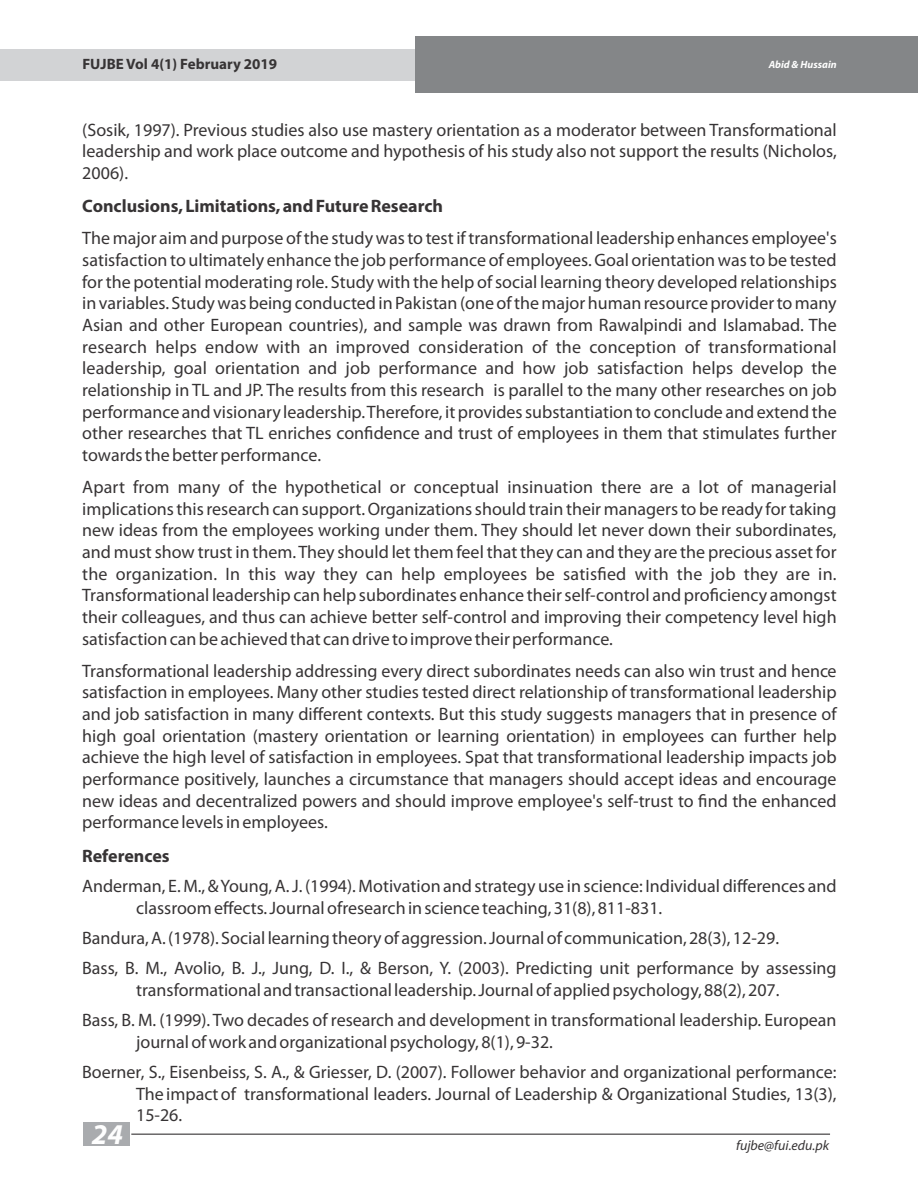
<style>
.page{position:relative;width:918px;height:1188px;background:#fff}
.page>*{position:absolute;margin:0;border:0;box-sizing:border-box;transform-origin:0 0}
.t1{font:italic 700 28.8px "Myriad Pro";color:#fefefe}
.t2{font:18px/21.6px "Myriad Pro";color:#373435;text-align:justify}
.t3{font:700 18px "Myriad Pro";color:#373435}
.t4{font:700 15px "Myriad Pro";color:#373435}
.t5{font:italic 13.95px "Myriad Pro";color:#373435}
.t6{font:italic 700 10.5px "Myriad Pro";color:#fefefe}
</style>
<div class="page">
<div style="left:0;top:49px;width:555px;height:31px;background:#d2d3d5"></div>
<div style="left:416px;top:36px;width:502px;height:57px;background:#848688"></div>
<hr style="left:131px;top:1134px;width:699px;height:1px;background:#373435">
<div style="left:83px;top:1123px;width:47px;height:23px;background:#a9abae"></div>
<p class="t4" style="left:82px;top:58px;width:196px">FUJBE Vol 4(1) February 2019</p>
<p class="t6" style="left:769px;top:60px;width:70px">Abid &amp; Hussain</p>
<p class="t2" style="left:82px;top:120px;width:756px">(Sosik, 1997). Previous studies also use mastery orientation as a moderator between Transformational leadership and work place outcome and hypothesis of his study also not support the results (Nicholos, 2006).</p>
<p class="t3" style="left:82px;top:199px;width:362px">Conclusions, Limitations, and Future Research</p>
<p class="t2" style="left:82px;top:229px;width:756px">The major aim and purpose of the study was to test if transformational leadership enhances employee's satisfaction to ultimately enhance the job performance of employees. Goal orientation was to be tested for the potential moderating role. Study with the help of social learning theory developed relationships in variables. Study was being conducted in Pakistan (one of the major human resource provider to many Asian and other European countries), and sample was drawn from Rawalpindi and Islamabad. The research helps endow with an improved consideration of the conception of transformational leadership, goal orientation and job performance and how job satisfaction helps develop the relationship in TL and JP. The results from this research is parallel to the many other researches on job performance and visionary leadership. Therefore, it provides substantiation to conclude and extend the other researches that TL enriches confidence and trust of employees in them that stimulates further towards the better performance.</p>
<p class="t2" style="left:82px;top:478px;width:756px">Apart from many of the hypothetical or conceptual insinuation there are a lot of managerial implications this research can support. Organizations should train their managers to be ready for taking new ideas from the employees working under them. They should let never down their subordinates, and must show trust in them. They should let them feel that they can and they are the precious asset for the organization. In this way they can help employees be satisfied with the job they are in.<br>Transformational leadership can help subordinates enhance their self-control and proficiency amongst their colleagues, and thus can achieve better self-control and improving their competency level high satisfaction can be achieved that can drive to improve their performance.</p>
<p class="t2" style="left:82px;top:662px;width:756px">Transformational leadership addressing every direct subordinates needs can also win trust and hence satisfaction in employees. Many other studies tested direct relationship of transformational leadership and job satisfaction in many different contexts. But this study suggests managers that in presence of high goal orientation (mastery orientation or learning orientation) in employees can further help achieve the high level of satisfaction in employees. Spat that transformational leadership impacts job performance positively, launches a circumstance that managers should accept ideas and encourage new ideas and decentralized powers and should improve employee's self-trust to find the enhanced performance levels in employees.</p>
<p class="t3" style="left:82px;top:848px;width:89px">References</p>
<p class="t2" style="left:136px;top:877px;width:702px;text-indent:-54px">Anderman, E. M., &amp; Young, A. J. (1994). Motivation and strategy use in science: Individual differences and classroom effects. Journal ofresearch in science teaching, 31(8), 811-831.</p>
<p class="t2" style="left:82px;top:924px;width:756px;line-height:30.3px">Bandura, A. (1978). Social learning theory of aggression. Journal of communication, 28(3), 12-29.<br>Bass, B. M., Avolio, B. J., Jung, D. I., &amp; Berson, Y. (2003). Predicting unit performance by assessing</p>
<p class="t2" style="left:82px;top:976px;width:756px;line-height:30.3px;text-align:center">transformational and transactional leadership. Journal of applied psychology, 88(2), 207.<br>Bass, B. M. (1999). Two decades of research and development in transformational leadership. European</p>
<p class="t2" style="left:82px;top:1028px;width:756px;line-height:30.3px;text-indent:54px">journal of work and organizational psychology, 8(1), 9-32.<br>Boerner, S., Eisenbeiss, S. A., &amp; Griesser, D. (2007). Follower behavior and organizational performance:</p>
<p class="t2" style="left:136px;top:1084px;width:702px">The impact of transformational leaders. Journal of Leadership &amp; Organizational Studies, 13(3),<br>15-26.</p>
<h1 class="t1" style="left:92px;top:1122px;width:33px">24</h1>
<p class="t5" style="left:736px;top:1140px;width:94px">fujbe@fui.edu.pk</p>
</div>
